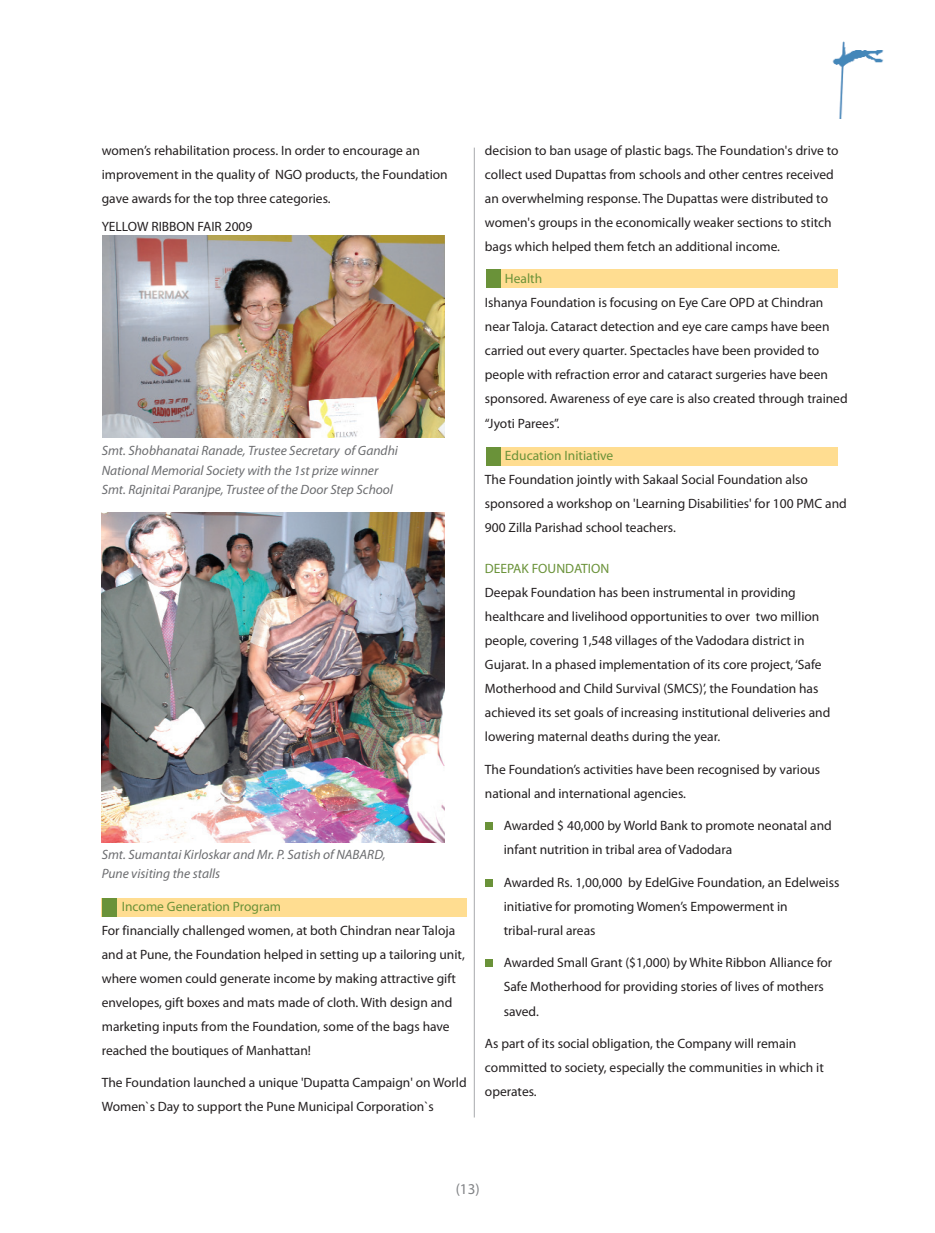
<style>
.page{position:relative;width:935px;height:1233px;background:#fff}
.page>*{position:absolute;margin:0;border:0;box-sizing:border-box;transform-origin:0 0}
.t1{font:15px "Myriad Pro";color:#808285}
.t2{font:13.5px/24px "Myriad Pro";color:#231f20}
.t3{font:italic 13.5px/19.5px "Myriad Pro";color:#6c6d70}
.t4{font:13.5px "Myriad Pro";color:#6a9239}
</style>
<div class="page">
<img style="left:832px;top:41px;width:52px;height:77px">
<img style="left:102px;top:235px;width:342px;height:202px">
<img style="left:102px;top:512px;width:342px;height:330px">
<div style="left:102px;top:898px;width:365px;height:18px;background:#ffdd91"></div>
<div style="left:102px;top:898px;width:14px;height:18px;background:#6a9239"></div>
<div style="left:486px;top:269px;width:351px;height:19px;background:#ffdd91"></div>
<div style="left:486px;top:269px;width:15px;height:19px;background:#6a9239"></div>
<div style="left:486px;top:447px;width:351px;height:18px;background:#ffdd91"></div>
<div style="left:486px;top:447px;width:15px;height:18px;background:#6a9239"></div>
<div style="left:485px;top:959px;width:8px;height:8px;background:#6a9239"></div>
<div style="left:485px;top:878px;width:8px;height:8px;background:#6a9239"></div>
<div style="left:485px;top:822px;width:8px;height:8px;background:#6a9239"></div>
<hr style="left:474px;top:148px;width:1px;height:969px;background:#a8a9ad">
<p class="t2" style="left:102px;top:139px;width:347px">women’s rehabilitation process. In order to encourage an improvement in the quality of NGO products, the Foundation gave awards for the top three categories.</p>
<p class="t2" style="left:102px;top:216px;width:152px">YELLOW RIBBON FAIR 2009</p>
<p class="t3" style="left:102px;top:442px;width:298px">Smt. Shobhanatai Ranade, Trustee Secretary of Gandhi<br>National Memorial Society with the 1st prize winner<br>Smt. Rajnitai Paranjpe, Trustee of the Door Step School</p>
<p class="t3" style="left:102px;top:845px;width:285px">Smt. Sumantai Kirloskar and Mr. P. Satish of NABARD,<br>Pune visiting the stalls</p>
<p class="t4" style="left:122px;top:900px;width:161px">Income Generation Program</p>
<p class="t2" style="left:102px;top:919px;width:364px">For financially challenged women, at both Chindran near Taloja and at Pune, the Foundation helped in setting up a tailoring unit, where women could generate income by making attractive gift envelopes, gift boxes and mats made of cloth. With design and marketing inputs from the Foundation, some of the bags have reached the boutiques of Manhattan!</p>
<p class="t2" style="left:102px;top:1071px;width:366px">The Foundation launched a unique 'Dupatta Campaign' on World<br>Women`s Day to support the Pune Municipal Corporation`s</p>
<p class="t2" style="left:485px;top:139px;width:355px">decision to ban usage of plastic bags. The Foundation's drive to collect used Dupattas from schools and other centres received an overwhelming response. The Dupattas were distributed to women's groups in the economically weaker sections to stitch bags which helped them fetch an additional income.</p>
<p class="t4" style="left:505px;top:274px;width:39px">Health</p>
<p class="t2" style="left:485px;top:292px;width:364px">Ishanya Foundation is focusing on Eye Care OPD at Chindran near Taloja. Cataract detection and eye care camps have been carried out every quarter. Spectacles have been provided to people with refraction error and cataract surgeries have been sponsored. Awareness of eye care is also created through trained “Jyoti Parees”.</p>
<p class="t4" style="left:505px;top:450px;width:110px">Education Initiative</p>
<p class="t2" style="left:485px;top:468px;width:363px">The Foundation jointly with Sakaal Social Foundation also sponsored a workshop on 'Learning Disabilities' for 100 PMC and<br>900 Zilla Parishad school teachers.</p>
<p class="t4" style="left:485px;top:563px;width:126px">DEEPAK FOUNDATION</p>
<p class="t2" style="left:485px;top:581px;width:347px">Deepak Foundation has been instrumental in providing healthcare and livelihood opportunities to over two million people, covering 1,548 villages of the Vadodara district in Gujarat. In a phased implementation of its core project, ‘Safe Motherhood and Child Survival (SMCS)’, the Foundation has achieved its set goals of increasing institutional deliveries and lowering maternal deaths during the year.</p>
<p class="t2" style="left:485px;top:758px;width:337px">The Foundation’s activities have been recognised by various national and international agencies.</p>
<p class="t2" style="left:503px;top:814px;width:329px">Awarded $ 40,000 by World Bank to promote neonatal and infant nutrition in tribal area of Vadodara</p>
<p class="t2" style="left:503px;top:871px;width:337px">Awarded Rs. 1,00,000 by EdelGive Foundation, an Edelweiss initiative for promoting Women’s Empowerment in tribal-rural areas</p>
<p class="t2" style="left:503px;top:951px;width:330px">Awarded Small Grant ($1,000) by White Ribbon Alliance for<br>Safe Motherhood for providing stories of lives of mothers saved.</p>
<p class="t2" style="left:485px;top:1032px;width:340px">As part of its social obligation, the Company will remain committed to society, especially the communities in which it operates.</p>
<p class="t1" style="left:455px;top:1182px;width:25px">(13)</p>
</div>
